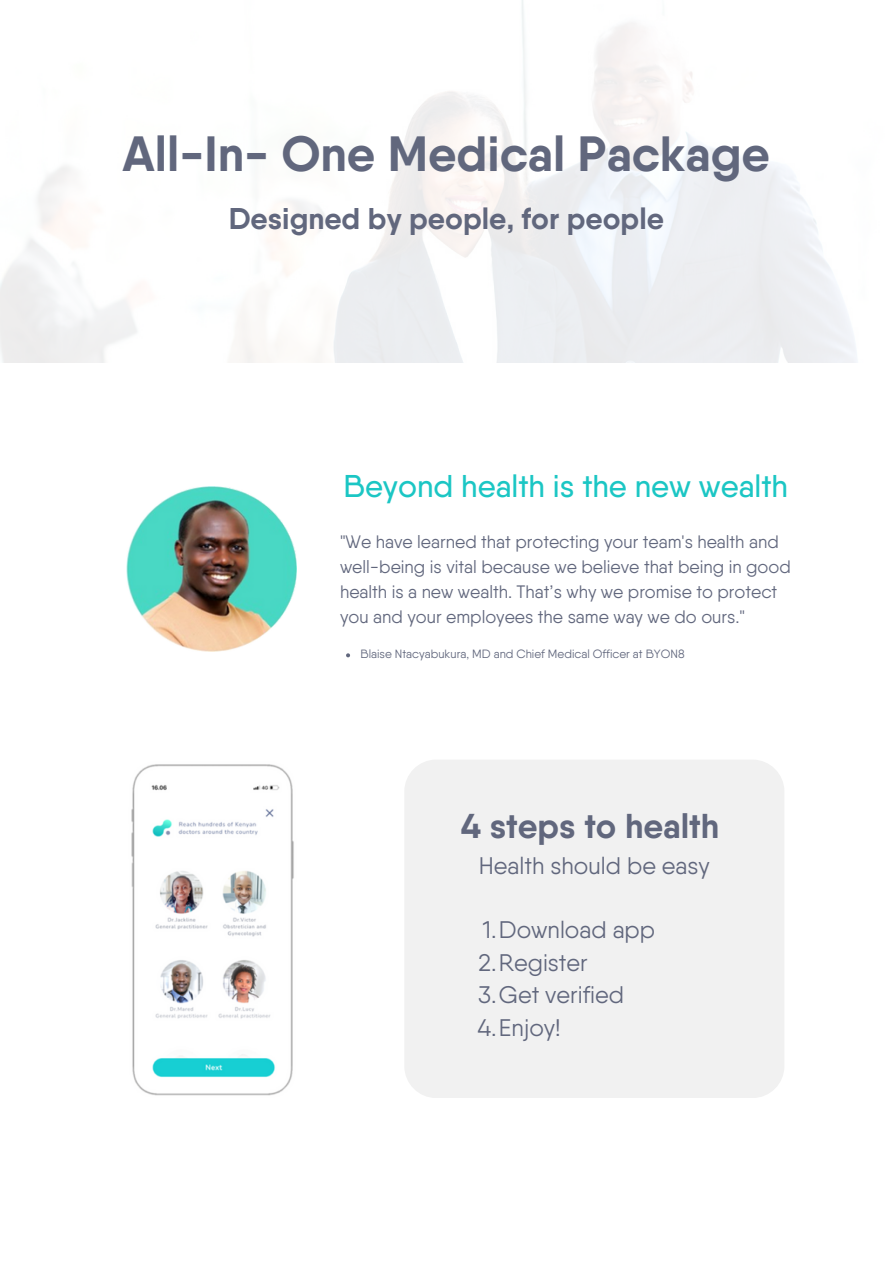
<style>
.page{position:relative;width:893px;height:1264px;background:#fff}
.page>*{position:absolute;margin:0;border:0;box-sizing:border-box;transform-origin:0 0}
.t1{font:700 49.5px "Qanelas";color:#61677d}
.t2{font:700 34.5px "Qanelas";color:#61677d}
.t3{font:500 31.5px "Qanelas";color:#1bc6c4}
.t4{font:700 30px "Qanelas";color:#61677d}
.t5{font:24px "Qanelas";color:#61677d}
.t6{font:18px/25px "Qanelas";color:#61677d}
.t7{font:12px "Qanelas";color:#61677d}
</style>
<div class="page">
<div style="left:404px;top:759px;width:380px;height:339px;background:#f1f1f1;border-radius:32px"></div>
<img style="left:131px;top:764px;width:163px;height:332px">
<img style="left:127px;top:486px;width:169px;height:166px">
<svg style="left:346px;top:653px;width:4px;height:4px"></svg>
<p class="t1" style="left:123px;top:123px;width:649px">All-In- One Medical Package</p>
<p class="t4" style="left:229px;top:200px;width:437px">Designed by people, for people</p>
<p class="t3" style="left:343px;top:467px;width:446px">Beyond health is the new wealth</p>
<p class="t6" style="left:340px;top:529px;width:452px">"We have learned that protecting your team's health and well-being is vital because we believe that being in good health is a new wealth. That’s why we promise to protect you and your employees the same way we do ours."</p>
<p class="t7" style="left:360px;top:647px;width:325px">Blaise Ntacyabukura, MD and Chief Medical Officer at BYON8</p>
<p class="t2" style="left:461px;top:804px;width:260px">4 steps to health</p>
<p class="t5" style="left:479px;top:851px;width:232px">Health should be easy</p>
<p class="t5" style="left:483px;top:915px;width:174px">1.Download app</p>
<p class="t5" style="left:478px;top:947px;width:111px">2.Register</p>
<p class="t5" style="left:478px;top:980px;width:147px">3.Get verified</p>
<p class="t5" style="left:477px;top:1013px;width:85px">4.Enjoy!</p>
</div>
